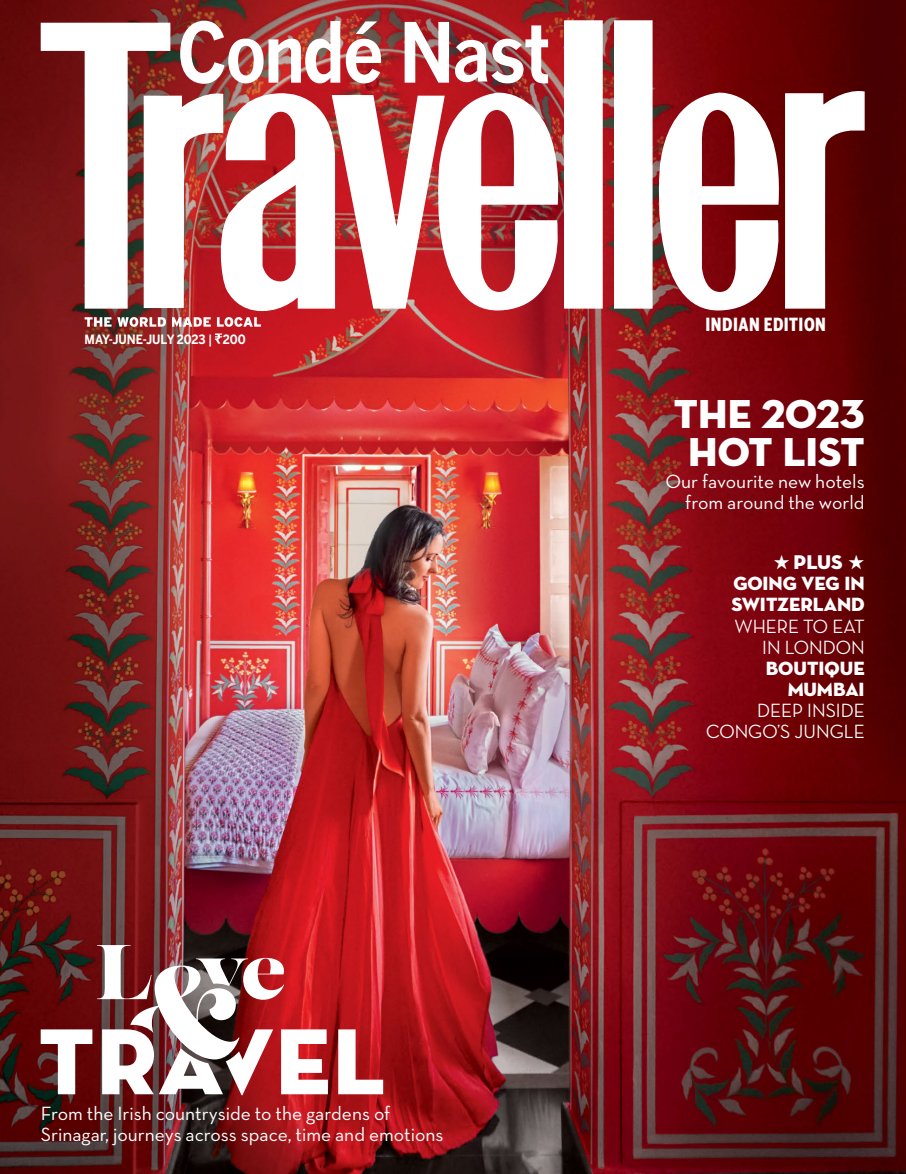
<style>
.page{position:relative;width:906px;height:1174px;background:#fff}
.page>*{position:absolute;margin:0;border:0;box-sizing:border-box;transform-origin:0 0}
.t1{font:41.1px/38.4px "Neutra Disp Titling";color:#fff;text-align:center}
.t2{font:20.25px "Neutra Disp Titling";color:#fff}
.t3{font:19.5px/21px "Neutra Text TF";color:#fff;text-align:right}
.t4{font:500 19.5px/21px "Neutra Disp";color:#fff;text-align:right}
.t5{font:19.5px/21px "Neutra Disp Titling";color:#fff}
.t6{font:900 18px "Benton Sans Cond";letter-spacing:.03em;color:#fff;scale:.9 1}
.t7{font:700 12.75px "Benton Sans";color:#fff;scale:.9 1}
.s1{font-weight:500}
</style>
<div class="page">
<img style="left:0;top:0;width:906px;height:1174px">
<div style="left:565px;top:21px;width:37px;height:287px;background:#fff"></div>
<div style="left:564px;top:20px;width:39px;height:289px;border:2px solid #fff"></div>
<div style="left:615px;top:21px;width:37px;height:287px;background:#fff"></div>
<svg style="left:652px;top:89px;width:213px;height:223px"></svg>
<img style="left:40px;top:21px;width:529px;height:306px">
<svg style="left:41px;top:945px;width:342px;height:150px"></svg>
<svg style="left:215px;top:333px;width:7px;height:10px"></svg>
<p class="t7" style="left:85px;top:331px;width:181px">MAY-JUNE-JULY 2023 <span class="s1">|</span> 200</p>
<p class="t3" style="left:41px;top:1102px;width:404px;text-align:left">From the Irish countryside to the gardens of<br>Srinagar, journeys across space, time and emotions</p>
<p class="t6" style="left:705px;top:314px;width:135px">INDIAN EDITION</p>
<h1 class="t1" style="left:674px;top:395px;width:192px">THE 2023<br>HOT LIST</h1>
<p class="t3" style="left:665px;top:470px;width:200px">Our favourite new hotels from around the world</p>
<p class="t2" style="left:773px;top:550px;width:93px">★ PLUS ★</p>
<p class="t5" style="left:731px;top:573px;width:135px">GOING VEG IN<br>SWITZERLAND</p>
<p class="t4" style="left:734px;top:615px;width:132px">WHERE TO EAT<br>IN LONDON</p>
<p class="t5" style="left:766px;top:657px;width:100px;text-align:right">BOUTIQUE<br>MUMBAI</p>
<p class="t4" style="left:706px;top:699px;width:160px">DEEP INSIDE<br>CONGO’S JUNGLE</p>
</div>
